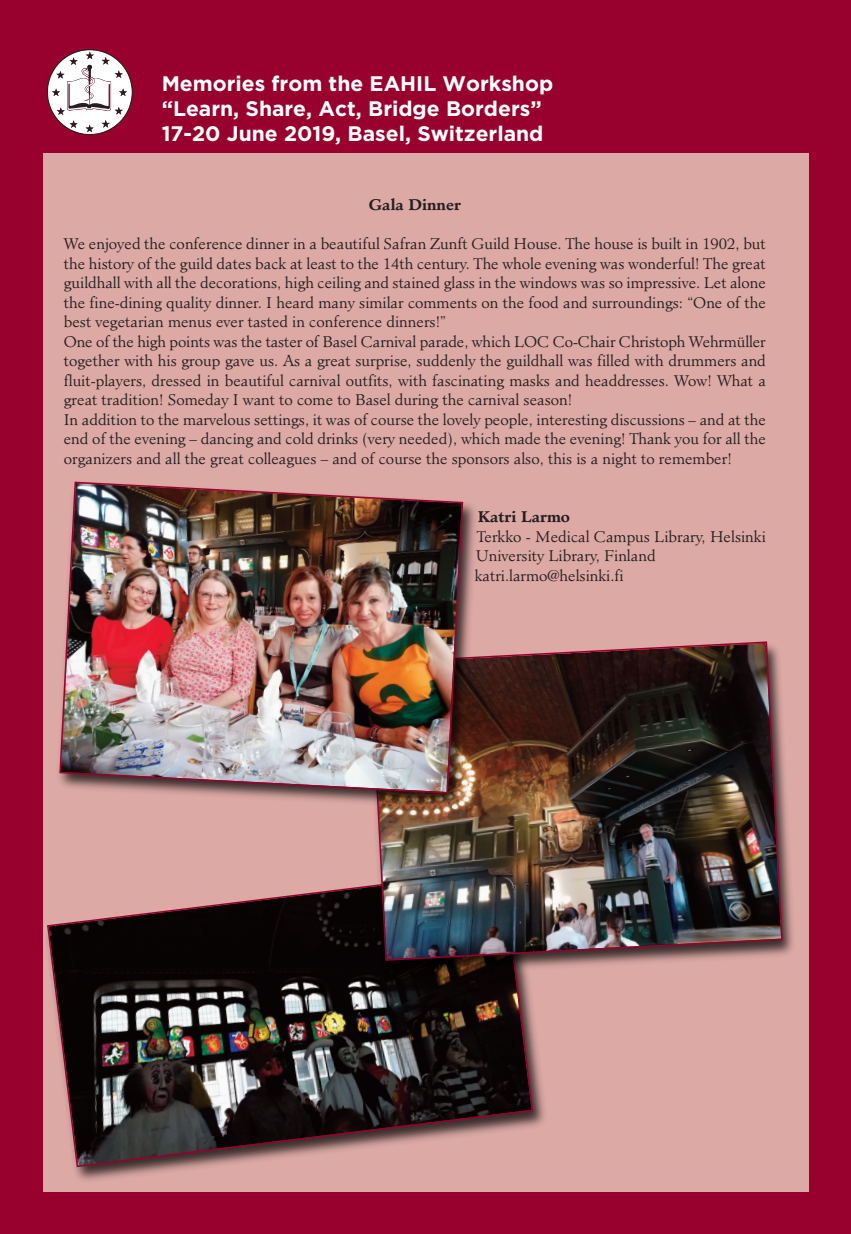
<style>
.page{position:relative;width:851px;height:1234px;background:#fff}
.page>*{position:absolute;margin:0;border:0;box-sizing:border-box;transform-origin:0 0}
.t1{font:700 21px "Gotham";color:#fff}
.t2{font:300 15px/19.5px "Minister";color:#231f20;text-align:justify}
.t3{font:700 15px "Minister";color:#231f20}
</style>
<div class="page">
<div style="left:0;top:0;width:850px;height:1233px;background:#98012d"></div>
<div style="left:43px;top:153px;width:765px;height:1038px;background:#dca9a5"></div>
<img style="left:75px;top:1028px;width:470px;height:153px">
<img style="left:47px;top:886px;width:487px;height:281px">
<img style="left:362px;top:752px;width:431px;height:229px">
<img style="left:369px;top:641px;width:414px;height:320px">
<svg style="left:47px;top:49px;width:86px;height:86px"></svg>
<img style="left:202px;top:503px;width:280px;height:310px">
<img style="left:59px;top:481px;width:405px;height:313px">
<p class="t1" style="left:162px;top:76px;width:393px">Memories from the EAHIL Workshop</p>
<p class="t1" style="left:162px;top:101px;width:381px">“Learn, Share, Act, Bridge Borders”</p>
<p class="t1" style="left:162px;top:126px;width:383px">17-20 June 2019, Basel, Switzerland</p>
<p class="t3" style="left:368px;top:198px;width:94px">Gala Dinner</p>
<p class="t2" style="left:64px;top:235px;width:703px">We enjoyed the conference dinner in a beautiful Safran Zunft Guild House. The house is built in 1902, but the history of the guild dates back at least to the 14th century. The whole evening was wonderful! The great guildhall with all the decorations, high ceiling and stained glass in the windows was so impressive. Let alone the fine-dining quality dinner. I heard many similar comments on the food and surroundings: “One of the best vegetarian menus ever tasted in conference dinners!”</p>
<p class="t2" style="left:64px;top:333px;width:703px">One of the high points was the taster of Basel Carnival parade, which LOC Co-Chair Christoph Wehrmüller together with his group gave us. As a great surprise, suddenly the guildhall was filled with drummers and fluit-players, dressed in beautiful carnival outfits, with fascinating masks and headdresses. Wow! What a great tradition! Someday I want to come to Basel during the carnival season!</p>
<p class="t2" style="left:64px;top:411px;width:703px">In addition to the marvelous settings, it was of course the lovely people, interesting discussions – and at the end of the evening – dancing and cold drinks (very needed), which made the evening! Thank you for all the organizers and all the great colleagues – and of course the sponsors also, this is a night to remember!</p>
<p class="t3" style="left:477px;top:510px;width:94px">Katri Larmo</p>
<p class="t2" style="left:475px;top:528px;width:291px">Terkko - Medical Campus Library, Helsinki<br>University Library, Finland</p>
<p class="t2" style="left:474px;top:567px;width:150px">katri.larmo@helsinki.fi</p>
</div>
